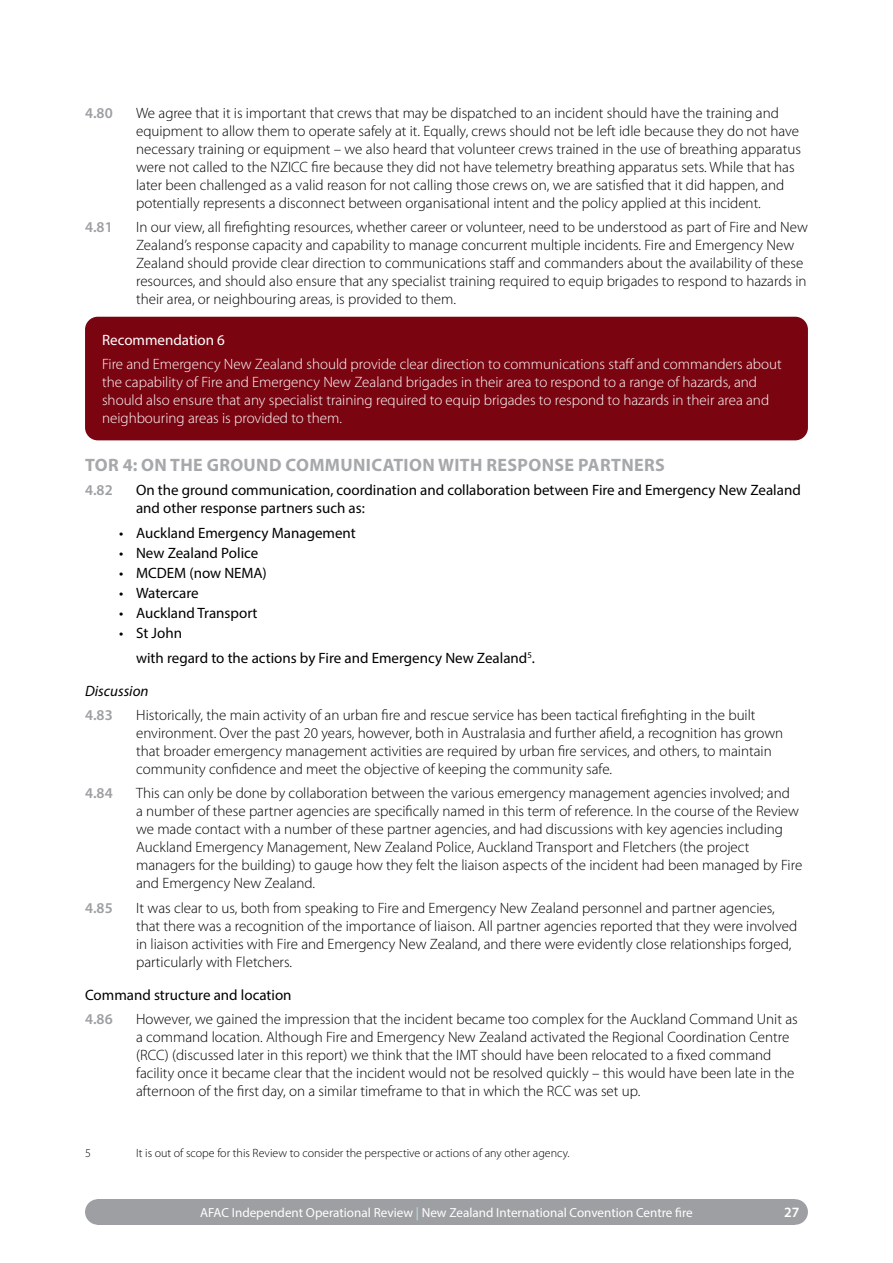
<style>
.page{position:relative;width:893px;height:1263px;background:#fff}
.page>*{position:absolute;margin:0;border:0;box-sizing:border-box;transform-origin:0 0}
.t1{font:700 18px "Myriad Pro";letter-spacing:.02em;color:#a6a8ab}
.t2{font:300 15px/18px "Myriad Pro";color:#000}
.t3{font:300 15px/18px "Myriad Pro";color:#fff}
.t4{font:15px/18px "Myriad Pro";color:#000}
.t5{font:600 15px "Myriad Pro";color:#9d9fa2}
.t6{font:15px "Myriad Pro";color:#fff}
.t7{font:italic 15px "Myriad Pro";color:#000}
.t8{font:600 14.25px "Myriad Pro";color:#fff}
.t9{font:13.2px "Myriad Pro";color:#fff}
.t10{font:300 12px "Myriad Pro";color:#000}
.s1{color:#c0e4e0}
</style>
<div class="page">
<div style="left:98px;top:1199px;width:697px;height:26px;background:#9d9fa2"></div>
<div style="left:782px;top:1199px;width:26px;height:26px;background:#9d9fa2;border-radius:50%"></div>
<div style="left:85px;top:1199px;width:26px;height:26px;background:#9d9fa2;border-radius:50%"></div>
<div style="left:85px;top:317px;width:723px;height:123px;background:#7a0511;border-radius:13px"></div>
<p class="t5" style="left:85px;top:103px;width:29px">4.80</p>
<p class="t2" style="left:136px;top:104px;width:666px">We agree that it is important that crews that may be dispatched to an incident should have the training and equipment to allow them to operate safely at it. Equally, crews should not be left idle because they do not have necessary training or equipment – we also heard that volunteer crews trained in the use of breathing apparatus were not called to the NZICC fire because they did not have telemetry breathing apparatus sets. While that has later been challenged as a valid reason for not calling those crews on, we are satisfied that it did happen, and potentially represents a disconnect between organisational intent and the policy applied at this incident.</p>
<p class="t5" style="left:85px;top:217px;width:29px">4.81</p>
<p class="t2" style="left:136px;top:218px;width:673px">In our view, all firefighting resources, whether career or volunteer, need to be understood as part of Fire and New Zealand’s response capacity and capability to manage concurrent multiple incidents. Fire and Emergency New Zealand should provide clear direction to communications staff and commanders about the availability of these resources, and should also ensure that any specialist training required to equip brigades to respond to hazards in their area, or neighbouring areas, is provided to them.</p>
<p class="t6" style="left:102px;top:331px;width:124px">Recommendation 6</p>
<p class="t3" style="left:102px;top:356px;width:681px">Fire and Emergency New Zealand should provide clear direction to communications staff and commanders about the capability of Fire and Emergency New Zealand brigades in their area to respond to a range of hazards, and should also ensure that any specialist training required to equip brigades to respond to hazards in their area and neighbouring areas is provided to them.</p>
<p class="t1" style="left:85px;top:453px;width:581px">TOR 4: ON THE GROUND COMMUNICATION WITH RESPONSE PARTNERS</p>
<p class="t5" style="left:85px;top:481px;width:29px">4.82</p>
<p class="t4" style="left:136px;top:481px;width:666px">On the ground communication, coordination and collaboration between Fire and Emergency New Zealand and other response partners such as:</p>
<p class="t4" style="left:119px;top:523px;width:238px">• Auckland Emergency Management</p>
<p class="t4" style="left:119px;top:543px;width:141px">• New Zealand Police</p>
<p class="t4" style="left:119px;top:564px;width:149px">• MCDEM (now NEMA)</p>
<p class="t4" style="left:119px;top:584px;width:81px">• Watercare</p>
<p class="t4" style="left:119px;top:604px;width:140px">• Auckland Transport</p>
<p class="t4" style="left:136px;top:621px;width:400px;line-height:24.3px;text-indent:-17px">• St John<br>with regard to the actions by Fire and Emergency New Zealand<sup>5</sup>.</p>
<p class="t7" style="left:85px;top:681px;width:65px">Discussion</p>
<p class="t5" style="left:85px;top:705px;width:29px">4.83</p>
<p class="t2" style="left:136px;top:706px;width:649px">Historically, the main activity of an urban fire and rescue service has been tactical firefighting in the built environment. Over the past 20 years, however, both in Australasia and further afield, a recognition has grown that broader emergency management activities are required by urban fire services, and others, to maintain community confidence and meet the objective of keeping the community safe.</p>
<p class="t5" style="left:85px;top:784px;width:29px">4.84</p>
<p class="t2" style="left:136px;top:784px;width:668px">This can only be done by collaboration between the various emergency management agencies involved; and<br>a number of these partner agencies are specifically named in this term of reference. In the course of the Review we made contact with a number of these partner agencies, and had discussions with key agencies including Auckland Emergency Management, New Zealand Police, Auckland Transport and Fletchers (the project managers for the building) to gauge how they felt the liaison aspects of the incident had been managed by Fire and Emergency New Zealand.</p>
<p class="t5" style="left:85px;top:898px;width:29px">4.85</p>
<p class="t2" style="left:136px;top:899px;width:663px">It was clear to us, both from speaking to Fire and Emergency New Zealand personnel and partner agencies, that there was a recognition of the importance of liaison. All partner agencies reported that they were involved in liaison activities with Fire and Emergency New Zealand, and there were evidently close relationships forged, particularly with Fletchers.</p>
<p class="t4" style="left:85px;top:985px;width:208px">Command structure and location</p>
<p class="t5" style="left:85px;top:1009px;width:29px">4.86</p>
<p class="t2" style="left:136px;top:1010px;width:663px">However, we gained the impression that the incident became too complex for the Auckland Command Unit as a command location. Although Fire and Emergency New Zealand activated the Regional Coordination Centre (RCC) (discussed later in this report) we think that the IMT should have been relocated to a fixed command facility once it became clear that the incident would not be resolved quickly – this would have been late in the afternoon of the first day, on a similar timeframe to that in which the RCC was set up.</p>
<p class="t10" style="left:85px;top:1146px;width:7px">5</p>
<p class="t10" style="left:136px;top:1146px;width:435px">It is out of scope for this Review to consider the perspective or actions of any other agency.</p>
<p class="t9" style="left:200px;top:1204px;width:494px">AFAC Independent Operational Review <span class="s1">|</span> New Zealand International Convention Centre fire</p>
<p class="t8" style="left:784px;top:1203px;width:17px">27</p>
</div>
